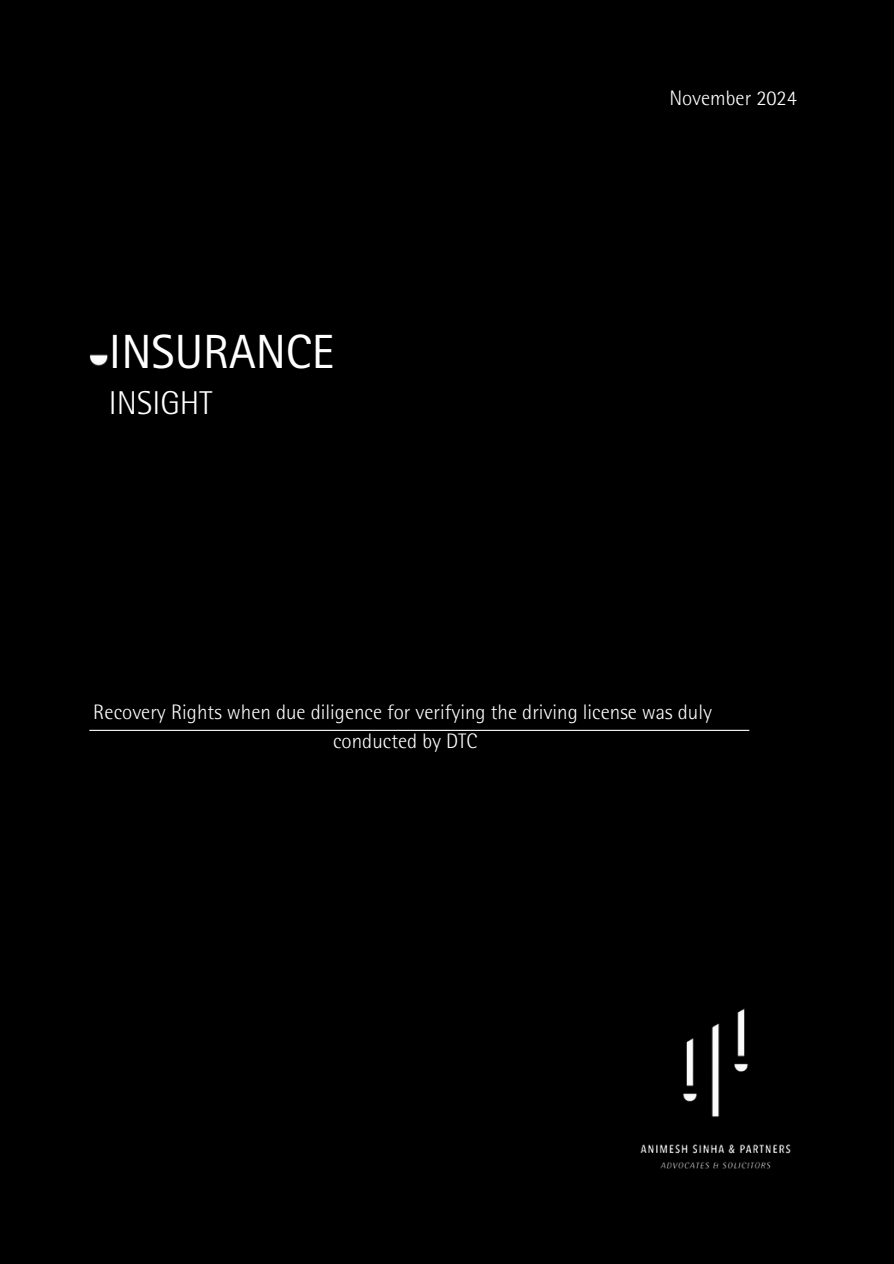
<style>
.page{position:relative;width:894px;height:1264px;background:#fff}
.page>*{position:absolute;margin:0;border:0;box-sizing:border-box;transform-origin:0 0}
.t1{font:48px "Rotis Sans Serif Std";color:#fff}
.t2{font:300 33px "Rotis Semi Sans Std";color:#fff}
.t3{font:300 21px "Rotis Semi Sans Std";color:#fff}
</style>
<div class="page">
<div style="left:0;top:0;width:893px;height:1263px;background:#000"></div>
<img style="left:640px;top:1008px;width:151px;height:161px">
<hr style="left:89px;top:729px;width:660px;height:2px;background:#fff">
<img style="left:89px;top:354px;width:19px;height:12px">
<p class="t1" style="left:109px;top:334px;width:226px">INSURANCE</p>
<p class="t2" style="left:109px;top:391px;width:105px">INSIGHT</p>
<h1 class="t3" style="left:669px;top:90px;width:129px">November 2024</h1>
<h2 class="t3" style="left:93px;top:704px;width:620px">Recovery Rights when due diligence for verifying the driving license was duly</h2>
<p class="t3" style="left:333px;top:733px;width:146px">conducted by DTC</p>
</div>
